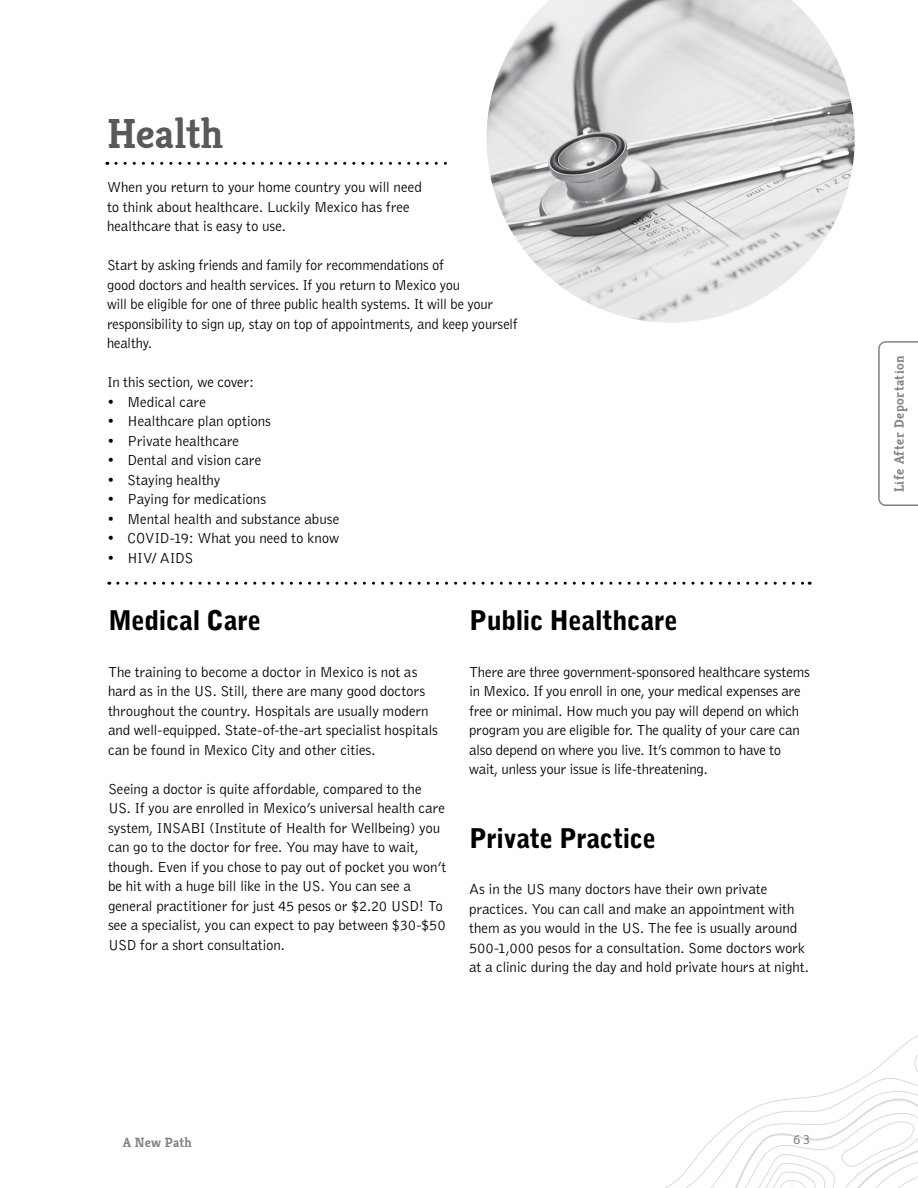
<style>
.page{position:relative;width:918px;height:1188px;background:#fff}
.page>*{position:absolute;margin:0;border:0;box-sizing:border-box;transform-origin:0 0}
.t1{font:700 42px "Kreon";color:#58595b}
.t2{font:900 27px "Bell Gothic";letter-spacing:-.015em;color:#000}
.t3{font:300 15px/19.5px "Bell Gothic";letter-spacing:-.015em;color:#000}
.t4{font:700 13.5px "Kreon";letter-spacing:.035em;color:#808285}
.t5{font:13.5px "Myriad Pro";color:#808285}
</style>
<div class="page">
<svg style="left:665px;top:1035px;width:253px;height:153px"></svg>
<svg style="left:116px;top:162px;width:331px;height:3px"></svg>
<img style="left:487px;top:0;width:368px;height:323px">
<svg style="left:118px;top:582px;width:692px;height:3px"></svg>
<svg style="left:878px;top:341px;width:40px;height:165px"></svg>
<h1 class="t1" style="left:107px;top:100px;width:118px">Health</h1>
<p class="t3" style="left:107px;top:178px;width:316px">When you return to your home country you will need to think about healthcare. Luckily Mexico has free healthcare that is easy to use.</p>
<p class="t3" style="left:107px;top:256px;width:412px">Start by asking friends and family for recommendations of<br>good doctors and health services. If you return to Mexico you<br>will be eligible for one of three public health systems. It will be your responsibility to sign up, stay on top of appointments, and keep yourself healthy.</p>
<p class="t3" style="left:107px;top:373px;width:149px">In this section, we cover:</p>
<p class="t3" style="left:107px;top:392px;width:100px">• Medical care</p>
<p class="t3" style="left:107px;top:412px;width:165px">• Healthcare plan options</p>
<p class="t3" style="left:107px;top:431px;width:134px">• Private healthcare</p>
<p class="t3" style="left:107px;top:451px;width:156px">• Dental and vision care</p>
<p class="t3" style="left:107px;top:470px;width:115px">• Staying healthy</p>
<p class="t3" style="left:107px;top:490px;width:161px">• Paying for medications</p>
<p class="t3" style="left:107px;top:509px;width:234px">• Mental health and substance abuse</p>
<p class="t3" style="left:107px;top:529px;width:234px">• COVID-19: What you need to know</p>
<p class="t3" style="left:107px;top:548px;width:88px">• HIV/ AIDS</p>
<h2 class="t2" style="left:108px;top:605px;width:155px">Medical Care</h2>
<p class="t3" style="left:108px;top:663px;width:332px">The training to become a doctor in Mexico is not as hard as in the US. Still, there are many good doctors throughout the country. Hospitals are usually modern and well-equipped. State-of-the-art specialist hospitals can be found in Mexico City and other cities.</p>
<p class="t3" style="left:108px;top:780px;width:340px">Seeing a doctor is quite affordable, compared to the US. If you are enrolled in Mexico’s universal health care system, INSABI (Institute of Health for Wellbeing) you can go to the doctor for free. You may have to wait, though. Even if you chose to pay out of pocket you won’t be hit with a huge bill like in the US. You can see a general practitioner for just 45 pesos or $2.20 USD! To see a specialist, you can expect to pay between $30-$50<br>USD for a short consultation.</p>
<h2 class="t2" style="left:469px;top:605px;width:210px">Public Healthcare</h2>
<p class="t3" style="left:469px;top:663px;width:342px">There are three government-sponsored healthcare systems in Mexico. If you enroll in one, your medical expenses are free or minimal. How much you pay will depend on which program you are eligible for. The quality of your care can also depend on where you live. It’s common to have to wait, unless your issue is life-threatening.</p>
<h2 class="t2" style="left:469px;top:823px;width:188px">Private Practice</h2>
<p class="t3" style="left:469px;top:880px;width:342px">As in the US many doctors have their own private practices. You can call and make an appointment with them as you would in the US. The fee is usually around 500-1,000 pesos for a consultation. Some doctors work at a clinic during the day and hold private hours at night.</p>
<p class="t4" style="left:123px;top:1132px;width:71px">A New Path</p>
<p class="t5" style="left:794px;top:1131px;width:18px">63</p>
<p class="t4" style="left:888px;top:492px;width:139px;rotate:-90deg">Life After Deportation</p>
</div>
